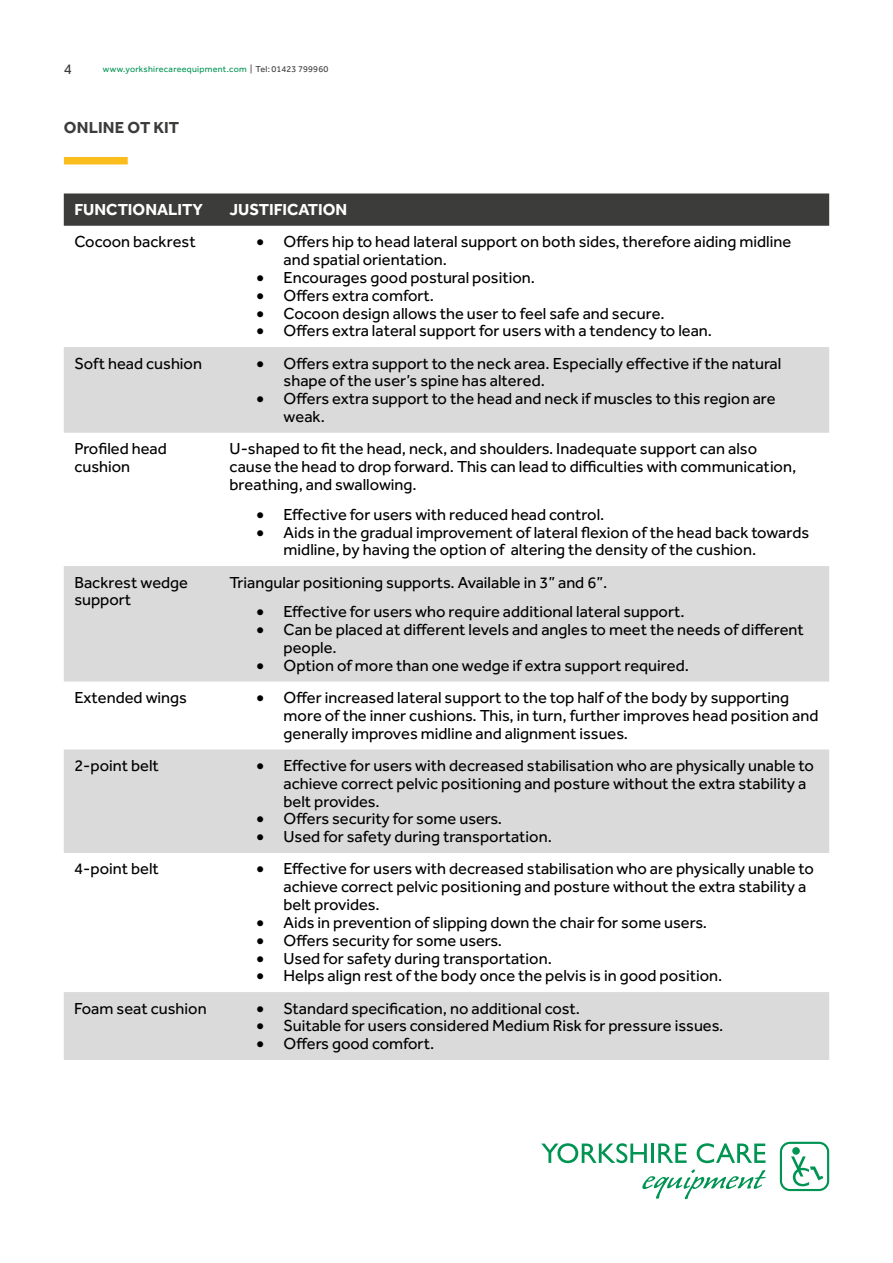
<style>
.page{position:relative;width:893px;height:1263px;background:#fff}
.page>*{position:absolute;margin:0;border:0;box-sizing:border-box;transform-origin:0 0}
.t1{font:16.5px/17.9px "Effra";color:#000}
.t2{font:700 16.5px "Effra";color:#fff}
.t3{font:700 16.5px "Effra";letter-spacing:.01em;color:#3c3c3b}
.t4{font:15px "Effra";color:#3c3c3b}
.t5{font:9px "Effra";letter-spacing:.025em;color:#009453}
.s1{color:#3c3c3b}
</style>
<div class="page">
<div style="left:64px;top:157px;width:64px;height:7px;background:#fbbd1b"></div>
<div style="left:64px;top:193px;width:765px;height:33px;background:#3c3c3b"></div>
<svg style="left:64px;top:347px;width:765px;height:713px;fill:#dadada"></svg>
<svg style="left:780px;top:1142px;width:49px;height:49px"></svg>
<svg style="left:541px;top:1143px;width:106px;height:20px"></svg>
<hr style="left:651px;top:1143px;width:3px;height:20px;background:#009453">
<svg style="left:658px;top:1143px;width:29px;height:20px"></svg>
<svg style="left:697px;top:1143px;width:68px;height:20px"></svg>
<svg style="left:642px;top:1169px;width:124px;height:30px"></svg>
<p class="t4" style="left:64px;top:60px;width:10px">4</p>
<p class="t5" style="left:103px;top:64px;width:227px">www.yorkshirecareequipment.com <span class="s1">| Tel: 01423 799960</span></p>
<p class="t3" style="left:64px;top:117px;width:117px">ONLINE OT KIT</p>
<p class="t2" style="left:74px;top:200px;width:130px">FUNCTIONALITY</p>
<p class="t2" style="left:230px;top:200px;width:119px">JUSTIFICATION</p>
<p class="t1" style="left:74px;top:233px;width:123px">Cocoon backrest</p>
<p class="t1" style="left:284px;top:233px;width:509px;text-indent:-27px">• Offers hip to head lateral support on both sides, therefore aiding midline and spatial orientation.</p>
<p class="t1" style="left:257px;top:268px;width:280px">• Encourages good postural position.</p>
<p class="t1" style="left:257px;top:286px;width:179px">• Offers extra comfort.</p>
<p class="t1" style="left:257px;top:304px;width:410px">• Cocoon design allows the user to feel safe and secure.</p>
<p class="t1" style="left:257px;top:322px;width:457px">• Offers extra lateral support for users with a tendency to lean.</p>
<p class="t1" style="left:74px;top:354px;width:129px">Soft head cushion</p>
<p class="t1" style="left:284px;top:354px;width:499px;text-indent:-27px">• Offers extra support to the neck area. Especially effective if the natural shape of the user’s spine has altered.</p>
<p class="t1" style="left:284px;top:390px;width:494px;text-indent:-27px">• Offers extra support to the head and neck if muscles to this region are weak.</p>
<p class="t1" style="left:74px;top:440px;width:94px">Profiled head cushion</p>
<p class="t1" style="left:230px;top:440px;width:568px">U-shaped to fit the head, neck, and shoulders. Inadequate support can also cause the head to drop forward. This can lead to difficulties with communication, breathing, and swallowing.</p>
<p class="t1" style="left:257px;top:505px;width:349px">• Effective for users with reduced head control.</p>
<p class="t1" style="left:284px;top:523px;width:527px;text-indent:-27px">• Aids in the gradual improvement of lateral flexion of the head back towards midline, by having the option of altering the density of the cushion.</p>
<p class="t1" style="left:74px;top:573px;width:115px">Backrest wedge support</p>
<p class="t1" style="left:230px;top:573px;width:379px">Triangular positioning supports. Available in 3” and 6”.</p>
<p class="t1" style="left:257px;top:603px;width:430px">• Effective for users who require additional lateral support.</p>
<p class="t1" style="left:284px;top:621px;width:522px;text-indent:-27px">• Can be placed at different levels and angles to meet the needs of different people.</p>
<p class="t1" style="left:257px;top:656px;width:434px">• Option of more than one wedge if extra support required.</p>
<p class="t1" style="left:74px;top:688px;width:114px">Extended wings</p>
<p class="t1" style="left:284px;top:688px;width:536px;text-indent:-27px">• Offer increased lateral support to the top half of the body by supporting more of the inner cushions. This, in turn, further improves head position and generally improves midline and alignment issues.</p>
<p class="t1" style="left:74px;top:756px;width:86px">2-point belt</p>
<p class="t1" style="left:284px;top:756px;width:532px;text-indent:-27px">• Effective for users with decreased stabilisation who are physically unable to achieve correct pelvic positioning and posture without the extra stability a belt provides.</p>
<p class="t1" style="left:257px;top:810px;width:247px">• Offers security for some users.</p>
<p class="t1" style="left:257px;top:827px;width:297px">• Used for safety during transportation.</p>
<p class="t1" style="left:74px;top:860px;width:86px">4-point belt</p>
<p class="t1" style="left:283px;top:860px;width:532px;text-indent:-27px">• Effective for users with decreased stabilisation who are physically unable to achieve correct pelvic positioning and posture without the extra stability a belt provides.</p>
<p class="t1" style="left:257px;top:913px;width:452px">• Aids in prevention of slipping down the chair for some users.</p>
<p class="t1" style="left:257px;top:931px;width:247px">• Offers security for some users.</p>
<p class="t1" style="left:257px;top:949px;width:297px">• Used for safety during transportation.</p>
<p class="t1" style="left:257px;top:967px;width:467px">• Helps align rest of the body once the pelvis is in good position.</p>
<p class="t1" style="left:74px;top:999px;width:134px">Foam seat cushion</p>
<p class="t1" style="left:256px;top:999px;width:325px">• Standard specification, no additional cost.</p>
<p class="t1" style="left:256px;top:1017px;width:468px">• Suitable for users considered Medium Risk for pressure issues.</p>
<p class="t1" style="left:256px;top:1034px;width:179px">• Offers good comfort.</p>
</div>
